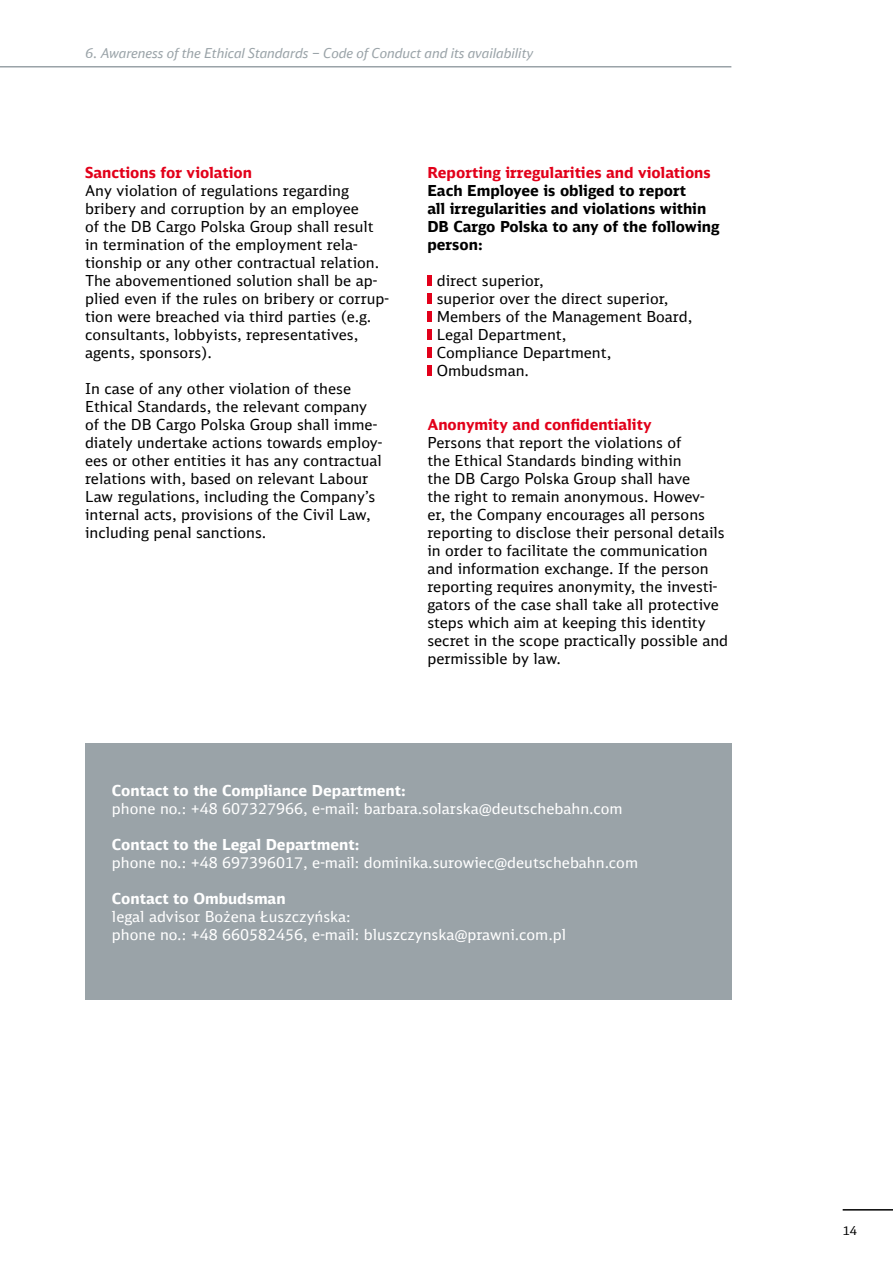
<style>
.page{position:relative;width:893px;height:1263px;background:#fff}
.page>*{position:absolute;margin:0;border:0;box-sizing:border-box;transform-origin:0 0}
.t1{font:15px/18px "DB Sans";color:#000}
.t2{font:15px/18px "DB Sans";color:#fff}
.t3{font:700 15px/18px "DB Sans";color:#000}
.t4{font:700 15px "DB Sans";color:#e2001a}
.t5{font:700 15px "DB Sans";color:#fff}
.t6{font:italic 13.5px "DB Head";color:#9aa3a8}
.t7{font:12px "DB Sans";color:#000}
</style>
<div class="page">
<hr style="left:843px;top:1209px;width:50px;height:1px;background:#000">
<div style="left:85px;top:743px;width:646px;height:256px;background:#9aa3a8"></div>
<div style="left:427px;top:276px;width:5px;height:10px;background:#e2001a"></div>
<div style="left:427px;top:294px;width:5px;height:10px;background:#e2001a"></div>
<div style="left:427px;top:312px;width:5px;height:10px;background:#e2001a"></div>
<div style="left:427px;top:330px;width:5px;height:10px;background:#e2001a"></div>
<div style="left:427px;top:348px;width:5px;height:10px;background:#e2001a"></div>
<div style="left:427px;top:366px;width:5px;height:10px;background:#e2001a"></div>
<hr style="left:0;top:66px;width:731px;height:2px;background:#9aa3a8">
<p class="t6" style="left:85px;top:45px;width:450px">6. Awareness of the Ethical Standards – Code of Conduct and its availability</p>
<p class="t4" style="left:85px;top:163px;width:168px">Sanctions for violation</p>
<p class="t1" style="left:85px;top:181px;width:305px">Any violation of regulations regarding bribery and corruption by an employee<br>of the DB Cargo Polska Group shall result in termination of the employment rela&shy;tionship or any other contractual relation.<br>The abovementioned solution shall be ap&shy;plied even if the rules on bribery or corrup&shy;tion were breached via third parties (e.g. consultants, lobbyists, representatives, agents, sponsors).</p>
<p class="t1" style="left:85px;top:379px;width:299px">In case of any other violation of these Ethical Standards, the relevant company of the DB Cargo Polska Group shall imme&shy;diately undertake actions towards employ&shy;ees or other entities it has any contractual relations with, based on relevant Labour Law regulations, including the Company’s internal acts, provisions of the Civil Law, including penal sanctions.</p>
<p class="t4" style="left:427px;top:163px;width:285px">Reporting irregularities and violations</p>
<p class="t3" style="left:427px;top:181px;width:294px">Each Employee is obliged to report<br>all irregularities and violations within<br>DB Cargo Polska to any of the following person:</p>
<p class="t1" style="left:437px;top:271px;width:257px">direct superior,<br>superior over the direct superior,<br>Members of the Management Board,<br>Legal Department,<br>Compliance Department,<br>Ombudsman.</p>
<p class="t4" style="left:427px;top:415px;width:226px">Anonymity and confidentiality</p>
<p class="t1" style="left:427px;top:433px;width:302px">Persons that report the violations of<br>the Ethical Standards binding within<br>the DB Cargo Polska Group shall have<br>the right to remain anonymous. Howev-<br>er, the Company encourages all persons reporting to disclose their personal details in order to facilitate the communication and information exchange. If the person reporting requires anonymity, the investi&shy;gators of the case shall take all protective steps which aim at keeping this identity secret in the scope practically possible and permissible by law.</p>
<p class="t5" style="left:112px;top:781px;width:295px">Contact to the Compliance Department:</p>
<p class="t2" style="left:112px;top:800px;width:512px">phone no.: +48 607327966, e-mail: barbara.solarska@deutschebahn.com</p>
<p class="t5" style="left:112px;top:835px;width:249px">Contact to the Legal Department:</p>
<p class="t2" style="left:112px;top:854px;width:528px">phone no.: +48 697396017, e-mail: dominika.surowiec@deutschebahn.com</p>
<p class="t5" style="left:112px;top:889px;width:175px">Contact to Ombudsman</p>
<p class="t2" style="left:112px;top:908px;width:456px">legal advisor Bożena Łuszczyńska:<br>phone no.: +48 660582456, e-mail: bluszczynska@prawni.com.pl</p>
<p class="t7" style="left:843px;top:1223px;width:16px">14</p>
</div>
